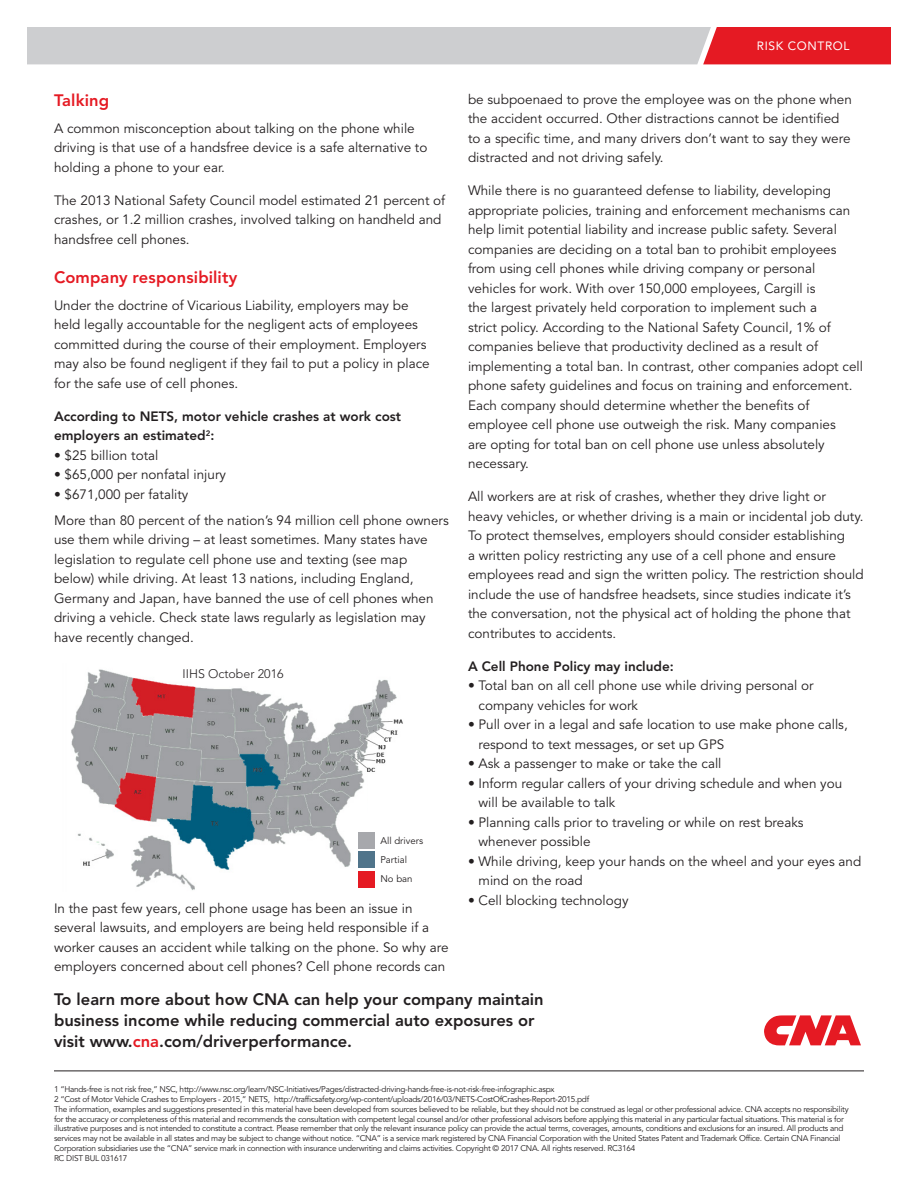
<style>
.page{position:relative;width:918px;height:1188px;background:#fff}
.page>*{position:absolute;margin:0;border:0;box-sizing:border-box;transform-origin:0 0}
.t1{font:800 16.5px/21px "Avenir LT Std";color:#231f20}
.Red_Head{font:800 16.5px "Avenir LT Std";letter-spacing:.005em;color:#e51a23}
.body{font:13.5px/19.5px "Avenir LT Std";color:#231f20}
.t2{font:800 13.5px/19.5px "Avenir LT Std";color:#231f20}
.t3{font:300 12.45px "Avenir LT Std";color:#231f20}
.t4{font:12px "Avenir LT Std";letter-spacing:.05em;color:#fff}
.body-2{font:9.6px "Avenir LT Std";color:#231f20}
.body-3{font:8.25px/9.9px "Avenir LT Std";letter-spacing:-.03em;color:#231f20}
.s1{color:#e51a23}
</style>
<div class="page">
<svg style="left:27px;top:27px;width:864px;height:37px;background:#d2a8ac"></svg>
<hr style="left:54px;top:1071px;width:810px;height:1px;background:#231f20">
<svg style="left:764px;top:1015px;width:97px;height:30px"></svg>
<img style="left:71px;top:669px;width:332px;height:221px">
<div style="left:359px;top:871px;width:16px;height:17px;background:#e51a23"></div>
<div style="left:359px;top:832px;width:16px;height:17px;background:#a7a8ac"></div>
<div style="left:359px;top:852px;width:16px;height:16px;background:#50748a"></div>
<div style="left:369px;top:774px;width:46px;height:41px;background:#fff"></div>
<p class="Red_Head" style="left:54px;top:91px;width:57px">Talking</p>
<p class="body" style="left:54px;top:118px;width:375px">A common misconception about talking on the phone while driving is that use of a handsfree device is a safe alternative to holding a phone to your ear.</p>
<p class="body" style="left:54px;top:190px;width:393px">The 2013 National Safety Council model estimated 21 percent of crashes, or 1.2 million crashes, involved talking on handheld and handsfree cell phones.</p>
<p class="Red_Head" style="left:54px;top:268px;width:185px">Company responsibility</p>
<p class="body" style="left:54px;top:295px;width:377px">Under the doctrine of Vicarious Liability, employers may be held legally accountable for the negligent acts of employees committed during the course of their employment. Employers may also be found negligent if they fail to put a policy in place for the safe use of cell phones.</p>
<p class="t2" style="left:54px;top:406px;width:349px">According to NETS, motor vehicle crashes at work cost employers an estimated<sup>2</sup>:</p>
<p class="body" style="left:54px;top:445px;width:106px">• $25 billion total</p>
<p class="body" style="left:54px;top:465px;width:174px">• $65,000 per nonfatal injury</p>
<p class="body" style="left:54px;top:484px;width:136px">• $671,000 per fatality</p>
<p class="body" style="left:54px;top:511px;width:396px">More than 80 percent of the nation’s 94 million cell phone owners use them while driving – at least sometimes. Many states have legislation to regulate cell phone use and texting (see map below) while driving. At least 13 nations, including England, Germany and Japan, have banned the use of cell phones when driving a vehicle. Check state laws regularly as legislation may have recently changed.</p>
<p class="t3" style="left:183px;top:667px;width:102px">IIHS October 2016</p>
<p class="body-2" style="left:380px;top:835px;width:44px">All drivers</p>
<p class="body-2" style="left:380px;top:854px;width:28px">Partial</p>
<p class="body-2" style="left:380px;top:874px;width:34px">No ban</p>
<p class="body" style="left:54px;top:898px;width:396px">In the past few years, cell phone usage has been an issue in several lawsuits, and employers are being held responsible if a worker causes an accident while talking on the phone. So why are employers concerned about cell phones? Cell phone records can</p>
<p class="t4" style="left:757px;top:39px;width:94px">RISK CONTROL</p>
<p class="body" style="left:468px;top:90px;width:385px">be subpoenaed to prove the employee was on the phone when the accident occurred. Other distractions cannot be identified to a specific time, and many drivers don’t want to say they were distracted and not driving safely.</p>
<p class="body" style="left:468px;top:181px;width:397px">While there is no guaranteed defense to liability, developing appropriate policies, training and enforcement mechanisms can help limit potential liability and increase public safety. Several companies are deciding on a total ban to prohibit employees from using cell phones while driving company or personal vehicles for work. With over 150,000 employees, Cargill is<br>the largest privately held corporation to implement such a<br>strict policy. According to the National Safety Council, 1% of companies believe that productivity declined as a result of implementing a total ban. In contrast, other companies adopt cell phone safety guidelines and focus on training and enforcement.<br>Each company should determine whether the benefits of employee cell phone use outweigh the risk. Many companies<br>are opting for total ban on cell phone use unless absolutely necessary.</p>
<p class="body" style="left:468px;top:487px;width:397px">All workers are at risk of crashes, whether they drive light or heavy vehicles, or whether driving is a main or incidental job duty.<br>To protect themselves, employers should consider establishing<br>a written policy restricting any use of a cell phone and ensure employees read and sign the written policy. The restriction should include the use of handsfree headsets, since studies indicate it’s the conversation, not the physical act of holding the phone that contributes to accidents.</p>
<p class="t2" style="left:468px;top:657px;width:207px">A Cell Phone Policy may include:</p>
<p class="body" style="left:479px;top:676px;width:337px;text-indent:-11px">• Total ban on all cell phone use while driving personal or company vehicles for work</p>
<p class="body" style="left:479px;top:715px;width:371px;text-indent:-11px">• Pull over in a legal and safe location to use make phone calls, respond to text messages, or set up GPS</p>
<p class="body" style="left:468px;top:754px;width:255px">• Ask a passenger to make or take the call</p>
<p class="body" style="left:479px;top:774px;width:365px;text-indent:-11px">• Inform regular callers of your driving schedule and when you will be available to talk</p>
<p class="body" style="left:479px;top:813px;width:327px;text-indent:-11px">• Planning calls prior to traveling or while on rest breaks whenever possible</p>
<p class="body" style="left:479px;top:852px;width:384px;text-indent:-11px">• While driving, keep your hands on the wheel and your eyes and mind on the road</p>
<p class="body" style="left:468px;top:891px;width:162px">• Cell blocking technology</p>
<p class="t1" style="left:54px;top:988px;width:491px">To learn more about how CNA can help your company maintain business income while reducing commercial auto exposures or visit www.<span class="s1">cna</span>.com/driverperformance.</p>
<p class="body-3" style="left:54px;top:1084px;width:796px">1 “Hands-free is not risk free,” NSC, http://www.nsc.org/learn/NSC-Initiatives/Pages/distracted-driving-hands-free-is-not-risk-free-infographic.aspx<br>2 “Cost of Motor Vehicle Crashes to Employers - 2015,” NETS, http://trafficsafety.org/wp-content/uploads/2016/03/NETS-CostOfCrashes-Report-2015.pdf<br>The information, examples and suggestions presented in this material have been developed from sources believed to be reliable, but they should not be construed as legal or other professional advice. CNA accepts no responsibility for the accuracy or completeness of this material and recommends the consultation with competent legal counsel and/or other professional advisors before applying this material in any particular factual situations. This material is for illustrative purposes and is not intended to constitute a contract. Please remember that only the relevant insurance policy can provide the actual terms, coverages, amounts, conditions and exclusions for an insured. All products and services may not be available in all states and may be subject to change without notice. “CNA” is a service mark registered by CNA Financial Corporation with the United States Patent and Trademark Office. Certain CNA Financial Corporation subsidiaries use the “CNA” service mark in connection with insurance underwriting and claims activities. Copyright © 2017 CNA. All rights reserved. RC3164</p>
<p class="body-3" style="left:54px;top:1154px;width:75px">RC DIST BUL 031617</p>
</div>
